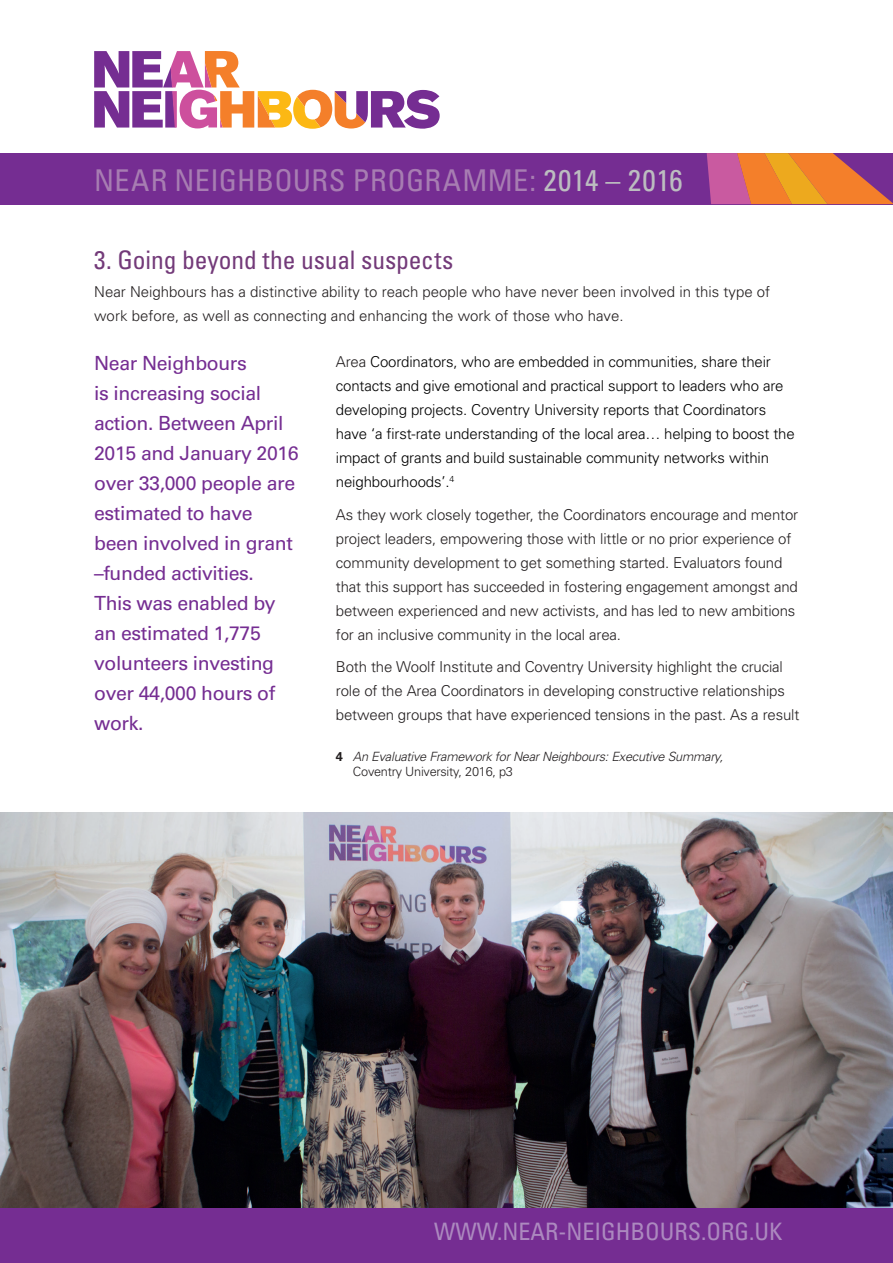
<style>
.page{position:relative;width:893px;height:1263px;background:#fff}
.page>*{position:absolute;margin:0;border:0;box-sizing:border-box;transform-origin:0 0}
.t1{font:condensed 30px "Univers";letter-spacing:.01em;color:#a77db2}
.t2{font:condensed 25.5px "Univers";letter-spacing:-.005em;color:#733a79}
.t3{font:condensed 24px "Univers";color:#ac89bf}
.t4{font:19.5px/30px "Univers";letter-spacing:-.02em;color:#752d92}
.t5{font:300 15px/24px "Univers";letter-spacing:-.01em;color:#231f20}
.t6{font:300 15px/24px "Univers";letter-spacing:-.01em;color:#000001}
.t7{font:italic 300 12.75px/15px "Univers";letter-spacing:-.02em;color:#231f20}
.s1{color:#bcbdc0}
.s2{color:#231f20}
.s3{font-weight:700;font-style:normal}
.s4{font-style:normal}
</style>
<div class="page">
<div style="left:0;top:1208px;width:893px;height:55px;background:#752d92"></div>
<img style="left:0;top:812px;width:893px;height:396px">
<svg style="left:94px;top:51px;width:346px;height:78px"></svg>
<div style="left:0;top:153px;width:893px;height:51px;background:#752d92"></div>
<svg style="left:707px;top:153px;width:186px;height:51px"></svg>
<h1 class="t1" style="left:94px;top:161px;width:590px">NEAR NEIGHBOURS PROGRAMME: <span class="s1">2014 – 2016</span></h1>
<h2 class="t2" style="left:94px;top:244px;width:361px">3. Going beyond the usual suspects</h2>
<p class="t5" style="left:94px;top:280px;width:678px">Near Neighbours has a distinctive ability to reach people who have never been involved in this type of work before, as well as connecting and enhancing the work of those who have.</p>
<p class="t6" style="left:336px;top:350px;width:460px"><span class="s2">Area</span> Coordinators, who are embedded in communities, share their contacts and give emotional and practical support to leaders who are developing projects. Coventry University reports that Coordinators have ‘a first-rate understanding of the local area… helping to boost the impact of grants and build sustainable community networks within neighbourhoods’.<sup>4</sup></p>
<p class="t5" style="left:336px;top:502px;width:464px">As they work closely together, the Coordinators encourage and mentor project leaders, empowering those with little or no prior experience of community development to get something started. Evaluators found that this support has succeeded in fostering engagement amongst and between experienced and new activists, and has led to new ambitions for an inclusive community in the local area.</p>
<p class="t5" style="left:336px;top:655px;width:465px">Both the Woolf Institute and Coventry University highlight the crucial role of the Area Coordinators in developing constructive relationships between groups that have experienced tensions in the past. As a result</p>
<p class="t7" style="left:353px;top:749px;width:372px;text-indent:-17px"><span class="s3">4</span> An Evaluative Framework for Near Neighbours: Executive Summary,<br><span class="s4">Coventry University, 2016, p3</span></p>
<p class="t4" style="left:94px;top:348px;width:206px">Near Neighbours<br>is increasing social action. Between April<br>2015 and January 2016 over 33,000 people are estimated to have been involved in grant –funded activities.<br>This was enabled by an estimated 1,775 volunteers investing over 44,000 hours of work.</p>
<h3 class="t3" style="left:434px;top:1216px;width:350px">WWW.NEAR-NEIGHBOURS.ORG.UK</h3>
</div>
